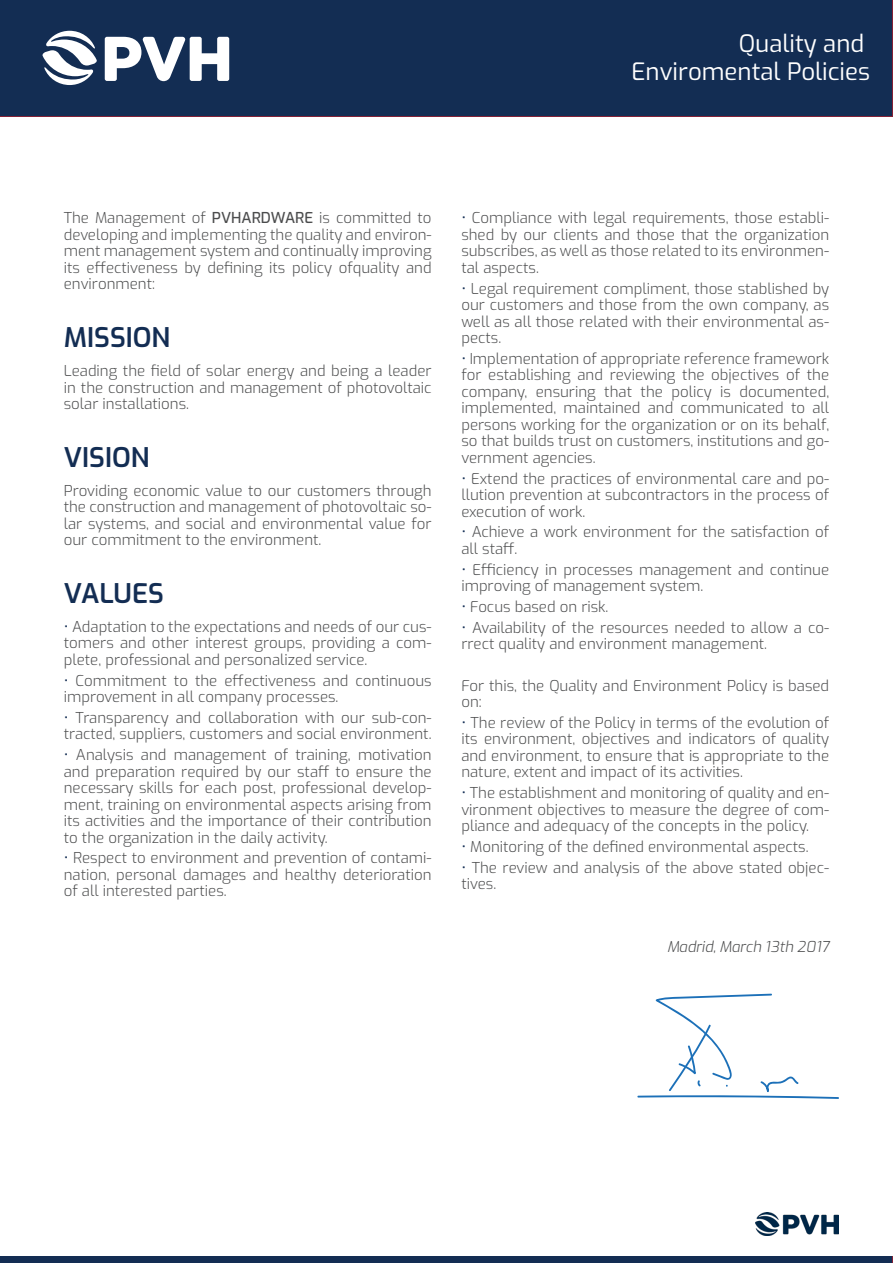
<style>
.page{position:relative;width:893px;height:1263px;background:#fff}
.page>*{position:absolute;margin:0;border:0;box-sizing:border-box;transform-origin:0 0}
.t1{font:600 27px "Exo";color:#132d53}
.t2{font:24px/28.8px "Exo";color:#fff;text-align:right}
.t3{font:24px/28.8px "Raleway";color:#fff;text-align:center}
.t4{font:300 15px/16.5px "Exo";color:#4b4c4d;text-align:justify}
.t5{font:italic 300 15px "Exo";color:#4b4c4d}
.s1{font-weight:500}
.s2{color:#132d53}
</style>
<div class="page">
<svg style="left:637px;top:994px;width:202px;height:105px"></svg>
<div style="left:1px;top:1px;width:891px;height:115px;background:#132d53"></div>
<svg style="left:42px;top:30px;width:187px;height:55px"></svg>
<img style="left:756px;top:1213px;width:83px;height:22px">
<div style="left:1px;top:1256px;width:891px;height:7px;background:#132d53"></div>
<h2 class="t2" style="left:631px;top:27px;width:240px">Quality and<br>Enviromental Policies</h2>
<h2 class="t3" style="left:684px;top:30px;width:184px">ualit<br>omental Policies</h2>
<p class="t4" style="left:64px;top:209px;width:369px">The Management of <span class="s1">PVHARDWARE</span> is committed to developing and implementing the quality and environ&shy;ment management system and continually improving its effectiveness by defining its policy ofquality and environment:</p>
<h1 class="t1" style="left:64px;top:317px;width:108px">MISSION</h1>
<p class="t4" style="left:64px;top:362px;width:369px">Leading the field of solar energy and being a leader in the construction and management of photovoltaic solar installations.</p>
<h1 class="t1" style="left:64px;top:436px;width:87px">VISION</h1>
<p class="t4" style="left:64px;top:481px;width:369px">Providing economic value to our customers through the construction and management of photovoltaic so&shy;lar systems, and social and environmental value for our commitment to the environment.</p>
<h1 class="t1" style="left:64px;top:573px;width:102px">VALUES</h1>
<p class="t4" style="left:64px;top:617px;width:369px"><span class="s2">•</span> Adaptation to the expectations and needs of our cus&shy;tomers and other interest groups, providing a com&shy;plete, professional and personalized service.</p>
<p class="t4" style="left:64px;top:671px;width:369px"><span class="s2">•</span> Commitment to the effectiveness and continuous improvement in all company processes.</p>
<p class="t4" style="left:64px;top:708px;width:369px"><span class="s2">•</span> Transparency and collaboration with our sub-con&shy;tracted, suppliers, customers and social environment.</p>
<p class="t4" style="left:64px;top:746px;width:369px"><span class="s2">•</span> Analysis and management of training, motivation and preparation required by our staff to ensure the necessary skills for each post, professional develop&shy;ment, training on environmental aspects arising from its activities and the importance of their contribution to the organization in the daily activity.</p>
<p class="t4" style="left:64px;top:849px;width:369px"><span class="s2">•</span> Respect to environment and prevention of contami&shy;nation, personal damages and healthy deterioration of all interested parties.</p>
<p class="t4" style="left:461px;top:209px;width:369px"><span class="s2">•</span> Compliance with legal requirements, those establi&shy;shed by our clients and those that the organization subscribes, as well as those related to its environmen&shy;tal aspects.</p>
<p class="t4" style="left:461px;top:279px;width:369px"><span class="s2">•</span> Legal requirement compliment, those stablished by our customers and those from the own company, as well as all those related with their environmental as&shy;pects.</p>
<p class="t4" style="left:461px;top:349px;width:369px"><span class="s2">•</span> Implementation of appropriate reference framework for establishing and reviewing the objectives of the company, ensuring that the policy is documented, implemented, maintained and communicated to all persons working for the organization or on its behalf, so that builds trust on customers, institutions and go&shy;vernment agencies.</p>
<p class="t4" style="left:461px;top:469px;width:369px"><span class="s2">•</span> Extend the practices of environmental care and po&shy;llution prevention at subcontractors in the process of execution of work.</p>
<p class="t4" style="left:461px;top:523px;width:369px"><span class="s2">•</span> Achieve a work environment for the satisfaction of all staff.</p>
<p class="t4" style="left:461px;top:560px;width:369px"><span class="s2">•</span> Efficiency in processes management and continue improving of management system.</p>
<p class="t4" style="left:461px;top:597px;width:149px"><span class="s2">•</span> Focus based on risk.</p>
<p class="t4" style="left:461px;top:618px;width:369px"><span class="s2">•</span> Availability of the resources needed to allow a co&shy;rrect quality and environment management.</p>
<p class="t4" style="left:461px;top:676px;width:369px">For this, the Quality and Environment Policy is based on:</p>
<p class="t4" style="left:461px;top:713px;width:369px"><span class="s2">•</span> The review of the Policy in terms of the evolution of its environment, objectives and indicators of quality and environment, to ensure that is appropriate to the nature, extent and impact of its activities.</p>
<p class="t4" style="left:461px;top:784px;width:369px"><span class="s2">•</span> The establishment and monitoring of quality and en&shy;vironment objectives to measure the degree of com&shy;pliance and adequacy of the concepts in the policy.</p>
<p class="t4" style="left:461px;top:837px;width:349px"><span class="s2">•</span> Monitoring of the defined environmental aspects.</p>
<p class="t4" style="left:461px;top:858px;width:369px"><span class="s2">•</span> The review and analysis of the above stated objec&shy;tives.</p>
<p class="t5" style="left:667px;top:935px;width:164px">Madrid, March 13th 2017</p>
</div>
